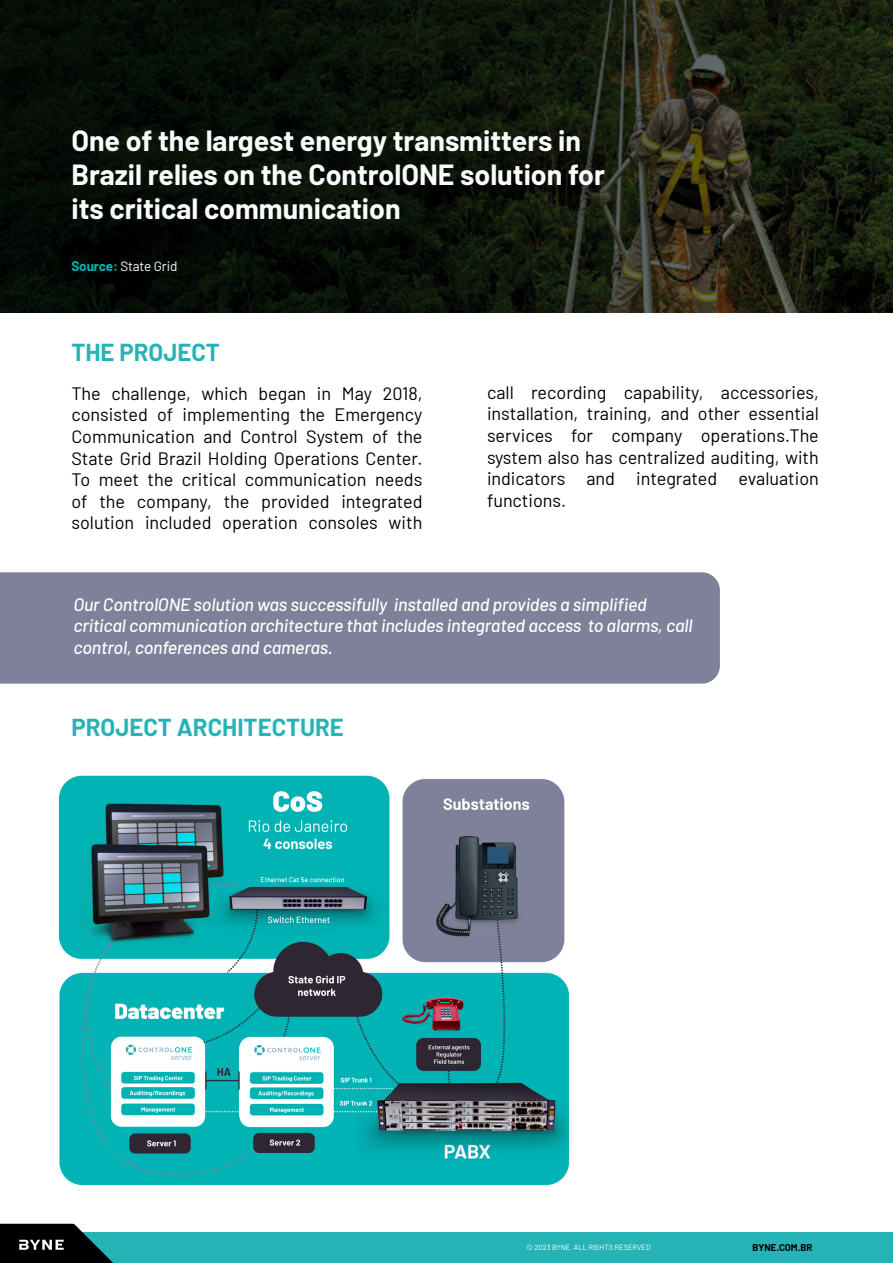
<style>
.page{position:relative;width:893px;height:1263px;background:#fff}
.page>*{position:absolute;margin:0;border:0;box-sizing:border-box;transform-origin:0 0}
.t1{font:700 28.5px/34.2px "Barlow";color:#fbfcfc}
.t2{font:700 24px "Barlow";color:#26b3b6}
.t3{font:18px/21.6px "Barlow";color:#000;text-align:justify}
.t4{font:italic 500 18px/21.6px "Barlow";letter-spacing:-.01em;color:#fff}
.t5{font:13.5px "Barlow";letter-spacing:-.01em;color:#fbfcfc}
.t6{font:700 9.6px "Barlow";color:#000}
.t7{font:7.5px "Barlow";color:#fff}
.s1{font-weight:700;color:#00b3b6}
</style>
<div class="page">
<div style="left:0;top:1233px;width:893px;height:30px;background:#26b3b6"></div>
<svg style="left:0;top:1224px;width:115px;height:39px"></svg>
<img style="left:0;top:0;width:893px;height:313px">
<div style="left:0;top:572px;width:720px;height:112px;background:#7e8199"></div>
<img style="left:58px;top:775px;width:513px;height:411px">
<h1 class="t1" style="left:71px;top:121px;width:535px">One of the largest energy transmitters in<br>Brazil relies on the ControlONE solution for its critical communication</h1>
<p class="t5" style="left:71px;top:256px;width:108px"><span class="s1">Source:</span> State Grid</p>
<h2 class="t2" style="left:71px;top:334px;width:150px">THE PROJECT</h2>
<p class="t3" style="left:71px;top:381px;width:353px">The challenge, which began in May 2018, consisted of implementing the Emergency Communication and Control System of the State Grid Brazil Holding Operations Center.<br>To meet the critical communication needs of the company, the provided integrated solution included operation consoles with</p>
<p class="t3" style="left:487px;top:380px;width:333px">call recording capability, accessories, installation, training, and other essential services for company operations.The system also has centralized auditing, with indicators and integrated evaluation functions.</p>
<p class="t4" style="left:73px;top:592px;width:621px">Our ControlONE solution was successifully installed and provides a simplified critical communication architecture that includes integrated access to alarms, call control, conferences and cameras.</p>
<h2 class="t2" style="left:71px;top:710px;width:274px">PROJECT ARCHITECTURE</h2>
<p class="t7" style="left:526px;top:1242px;width:126px">© 2023 BYNE. ALL RIGHTS RESERVED</p>
<p class="t6" style="left:752px;top:1240px;width:61px">BYNE.COM.BR</p>
</div>
